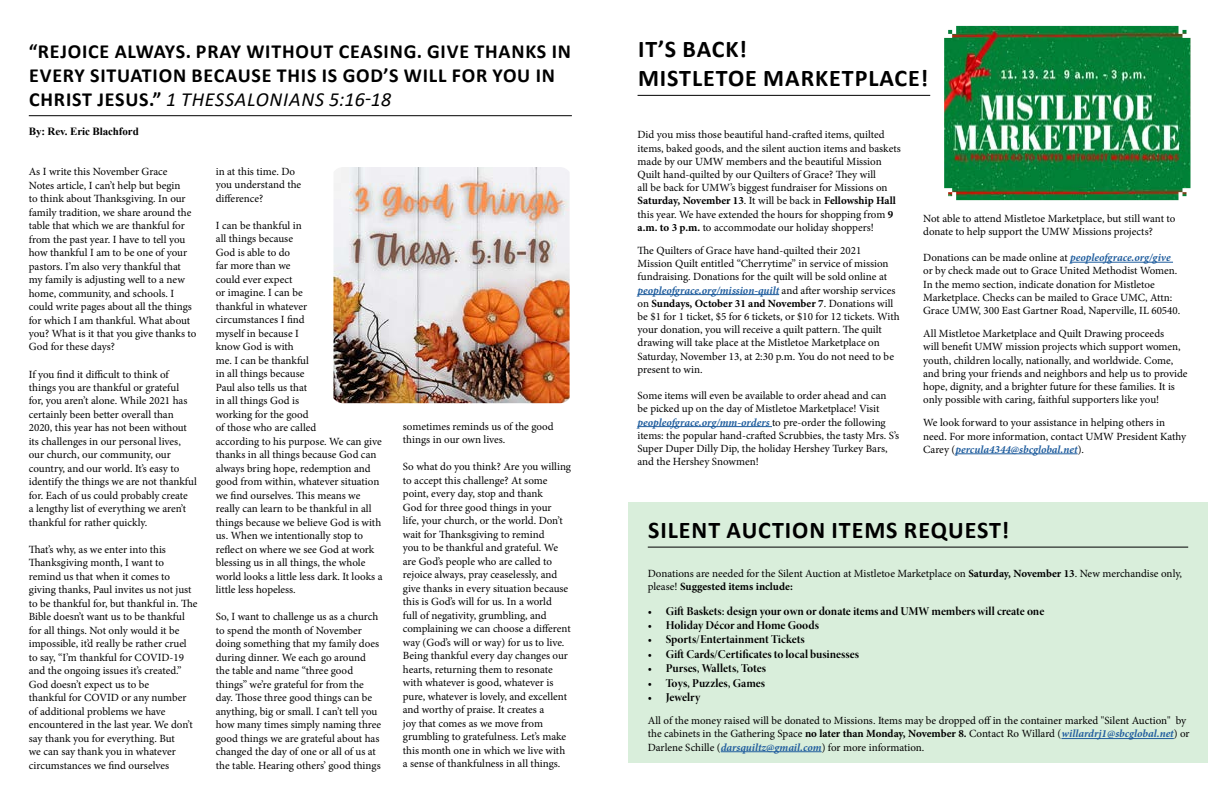
<style>
.page{position:relative;width:1224px;height:792px;background:#fff}
.page>*{position:absolute;margin:0;border:0;box-sizing:border-box;transform-origin:0 0}
.t1{font:700 24px/28.8px "Calibri";letter-spacing:.04em;color:#000}
.t2{font:700 20px/24px "Calibri";letter-spacing:.04em;color:#000}
.t3{font:12px "Minion Pro Bold Disp";color:#000}
.t4{font:11px/13.5px "Minion Pro";color:#000}
.t5{font:700 11px "Times New Roman";letter-spacing:-.01em;color:#000}
.s1{font-weight:400;font-style:italic}
.s2{font-weight:700}
.s3{font-weight:700;font-style:italic;color:#215e9e}
</style>
<div class="page">
<div style="left:628px;top:503px;width:580px;height:260px;background:#d9eedb"></div>
<hr style="left:29px;top:115px;width:543px;height:1px;background:#000">
<img style="left:944px;top:26px;width:246px;height:174px">
<hr style="left:638px;top:294px;width:141px;height:1px;background:#215e9e">
<hr style="left:638px;top:426px;width:134px;height:1px;background:#215e9e">
<hr style="left:1070px;top:262px;width:103px;height:1px;background:#215e9e">
<hr style="left:955px;top:454px;width:123px;height:1px;background:#215e9e">
<hr style="left:638px;top:95px;width:292px;height:1px;background:#000">
<hr style="left:1061px;top:738px;width:113px;height:1px;background:#215e9e">
<hr style="left:721px;top:751px;width:101px;height:1px;background:#215e9e">
<hr style="left:648px;top:547px;width:540px;height:1px;background:#000">
<img style="left:333px;top:167px;width:237px;height:236px">
<h2 class="t2" style="left:29px;top:39px;width:544px">“REJOICE ALWAYS. PRAY WITHOUT CEASING. GIVE THANKS IN<br>EVERY SITUATION BECAUSE THIS IS GOD’S WILL FOR YOU IN<br>CHRIST JESUS.” <span class="s1">1 THESSALONIANS 5:16-18</span></h2>
<h1 class="t1" style="left:638px;top:34px;width:292px">IT’S BACK!<br>MISTLETOE MARKETPLACE!</h1>
<p class="t5" style="left:29px;top:124px;width:112px">By: Rev. Eric Blachford</p>
<p class="t4" style="left:638px;top:128px;width:265px;line-height:13.2px">Did you miss those beautiful hand-crafted items, quilted items, baked goods, and the silent auction items and baskets made by our UMW members and the beautiful Mission Quilt hand-quilted by our Quilters of Grace? They will<br>all be back for UMW’s biggest fundraiser for Missions on <span class="s2">Saturday, November 13</span>. It will be back in <span class="s2">Fellowship Hall </span>this year. We have extended the hours for shopping from <span class="s2">9 a.m. to 3 p.m.</span> to accommodate our holiday shoppers!</p>
<p class="t4" style="left:638px;top:244px;width:264px;line-height:13.2px">The Quilters of Grace have hand-quilted their 2021<br>Mission Quilt entitled “Cherrytime” in service of mission fundraising. Donations for the quilt will be sold online at <span class="s3">peopleofgrace.org/mission-quilt</span> and after worship services on <span class="s2">Sundays, October 31 and November 7</span>. Donations will be $1 for 1 ticket, $5 for 6 tickets, or $10 for 12 tickets. With your donation, you will receive a quilt pattern. The quilt drawing will take place at the Mistletoe Marketplace on Saturday, November 13, at 2:30 p.m. You do not need to be present to win.</p>
<p class="t4" style="left:638px;top:389px;width:263px;line-height:13.2px">Some items will even be available to order ahead and can be picked up on the day of Mistletoe Marketplace! Visit <span class="s3">peopleofgrace.org/mm-orders</span> to pre-order the following items: the popular hand-crafted Scrubbies, the tasty Mrs. S’s Super Duper Dilly Dip, the holiday Hershey Turkey Bars, and the Hershey Snowmen!</p>
<p class="t4" style="left:216px;top:165px;width:87px">in at this time. Do you understand the difference?</p>
<p class="t4" style="left:216px;top:219px;width:168px">I can be thankful in<br>all things because<br>God is able to do<br>far more than we<br>could ever expect<br>or imagine. I can be<br>thankful in whatever<br>circumstances I find<br>myself in because I<br>know God is with<br>me. I can be thankful<br>in all things because<br>Paul also tells us that<br>in all things God is<br>working for the good<br>of those who are called<br>according to his purpose. We can give thanks in all things because God can always bring hope, redemption and good from within, whatever situation we find ourselves. This means we really can learn to be thankful in all things because we believe God is with us. When we intentionally stop to reflect on where we see God at work blessing us in all things, the whole world looks a little less dark. It looks a little less hopeless.</p>
<p class="t4" style="left:216px;top:610px;width:167px">So, I want to challenge us as a church to spend the month of November doing something that my family does during dinner. We each go around the table and name “three good things” we’re grateful for from the day. Those three good things can be anything, big or small. I can’t tell you how many times simply naming three good things we are grateful about has changed the day of one or all of us at the table. Hearing others’ good things</p>
<p class="t4" style="left:29px;top:165px;width:169px">As I write this November Grace<br>Notes article, I can’t help but begin<br>to think about Thanksgiving. In our family tradition, we share around the table that which we are thankful for from the past year. I have to tell you how thankful I am to be one of your pastors. I’m also very thankful that my family is adjusting well to a new home, community, and schools. I could write pages about all the things for which I am thankful. What about you? What is it that you give thanks to God for these days?</p>
<p class="t4" style="left:29px;top:367px;width:170px">If you find it difficult to think of things you are thankful or grateful<br>for, you aren’t alone. While 2021 has certainly been better overall than 2020, this year has not been without its challenges in our personal lives, our church, our community, our country, and our world. It’s easy to identify the things we are not thankful for. Each of us could probably create<br>a lengthy list of everything we aren’t thankful for rather quickly.</p>
<p class="t4" style="left:29px;top:543px;width:170px">That’s why, as we enter into this Thanksgiving month, I want to remind us that when it comes to giving thanks, Paul invites us not just to be thankful for, but thankful in. The Bible doesn’t want us to be thankful for all things. Not only would it be impossible, it’d really be rather cruel to say, “I’m thankful for COVID-19 and the ongoing issues it’s created.” God doesn’t expect us to be<br>thankful for COVID or any number of additional problems we have encountered in the last year. We don’t say thank you for everything. But<br>we can say thank you in whatever circumstances we find ourselves</p>
<p class="t4" style="left:923px;top:211px;width:254px;line-height:13.2px">Not able to attend Mistletoe Marketplace, but still want to donate to help support the UMW Missions projects?</p>
<p class="t4" style="left:923px;top:251px;width:259px;line-height:13.2px">Donations can be made online at <span class="s3">peopleofgrace.org/give </span>or by check made out to Grace United Methodist Women.<br>In the memo section, indicate donation for Mistletoe Marketplace. Checks can be mailed to Grace UMC, Attn:<br>Grace UMW, 300 East Gartner Road, Naperville, IL 60540.</p>
<p class="t4" style="left:923px;top:327px;width:266px;line-height:13.2px">All Mistletoe Marketplace and Quilt Drawing proceeds<br>will benefit UMW mission projects which support women, youth, children locally, nationally, and worldwide. Come, and bring your friends and neighbors and help us to provide hope, dignity, and a brighter future for these families. It is only possible with caring, faithful supporters like you!</p>
<p class="t4" style="left:923px;top:416px;width:265px;line-height:13.2px">We look forward to your assistance in helping others in need. For more information, contact UMW President Kathy<br>Carey (<span class="s3">percula4344@sbcglobal.net</span>).</p>
<p class="t4" style="left:403px;top:420px;width:152px">sometimes reminds us of the good things in our own lives.</p>
<p class="t4" style="left:403px;top:460px;width:170px">So what do you think? Are you willing to accept this challenge? At some point, every day, stop and thank<br>God for three good things in your<br>life, your church, or the world. Don’t wait for Thanksgiving to remind<br>you to be thankful and grateful. We are God’s people who are called to rejoice always, pray ceaselessly, and give thanks in every situation because this is God’s will for us. In a world<br>full of negativity, grumbling, and complaining we can choose a different way (God’s will or way) for us to live.<br>Being thankful every day changes our hearts, returning them to resonate with whatever is good, whatever is pure, whatever is lovely, and excellent and worthy of praise. It creates a<br>joy that comes as we move from grumbling to gratefulness. Let’s make this month one in which we live with a sense of thankfulness in all things.</p>
<h1 class="t1" style="left:648px;top:515px;width:363px">SILENT AUCTION ITEMS REQUEST!</h1>
<p class="t4" style="left:648px;top:567px;width:536px;line-height:13.2px">Donations are needed for the Silent Auction at Mistletoe Marketplace on <span class="s2">Saturday, November 13</span>. New merchandise only, please! <span class="s2">Suggested items include:</span></p>
<p class="t3" style="left:648px;top:603px;width:398px">• Gift Baskets: design your own or donate items and UMW members will create one</p>
<p class="t3" style="left:648px;top:617px;width:173px">• Holiday Décor and Home Goods</p>
<p class="t3" style="left:648px;top:632px;width:159px">• Sports/Entertainment Tickets</p>
<p class="t3" style="left:648px;top:646px;width:213px">• Gift Cards/Certificates to local businesses</p>
<p class="t3" style="left:648px;top:661px;width:120px">• Purses, Wallets, Totes</p>
<p class="t3" style="left:648px;top:675px;width:119px">• Toys, Puzzles, Games</p>
<p class="t3" style="left:648px;top:689px;width:54px">• Jewelry</p>
<p class="t4" style="left:648px;top:714px;width:543px;line-height:13.2px">All of the money raised will be donated to Missions. Items may be dropped off in the container marked "Silent Auction" by the cabinets in the Gathering Space <span class="s2">no later than Monday, November 8.</span> Contact Ro Willard (<span class="s3">willardrj1@sbcglobal.net</span>) or<br>Darlene Schille (<span class="s3">darsquiltz@gmail.com</span>) for more information.</p>
</div>
